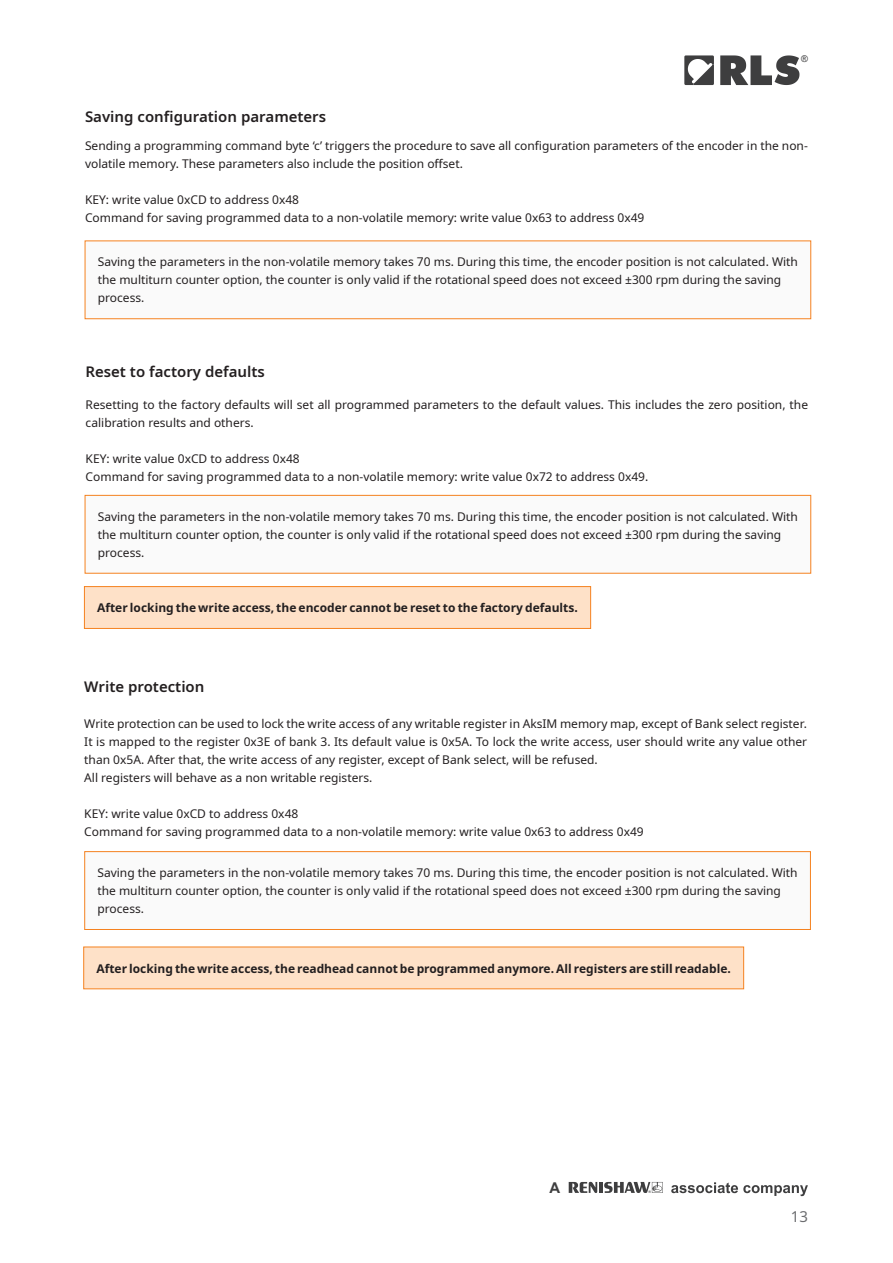
<style>
.page{position:relative;width:893px;height:1263px;background:#fff}
.page>*{position:absolute;margin:0;border:0;box-sizing:border-box;transform-origin:0 0}
.p_H4{font:600 15px "Noto Sans";color:#231f20}
.p_body-bold{font:600 15px "Noto Sans";color:#231f20}
.t1{font:15px "Noto Sans";color:#6c6d70}
.t2{font:700 14.85px "Arial";color:#3e3e3f}
.p_body{font:12px/18px "Noto Sans";color:#231f20}
.p_note{font:12px/18px "Noto Sans";color:#231f20}
.p_warning{font:700 12px "Noto Sans";color:#231f20}
.t3{font:9.3px "Arial";color:#3e3e3f}
</style>
<div class="page">
<svg style="left:720px;top:55px;width:79px;height:30px"></svg>
<svg style="left:684px;top:55px;width:30px;height:30px"></svg>
<svg style="left:569px;top:1182px;width:28px;height:11px"></svg>
<hr style="left:599px;top:1182px;width:4px;height:11px;background:#3e3e3f">
<svg style="left:671px;top:1182px;width:137px;height:14px"></svg>
<svg style="left:604px;top:1182px;width:59px;height:11px"></svg>
<div style="left:83px;top:946px;width:661px;height:43px;background:#fee1c8"></div>
<div style="left:84px;top:851px;width:727px;height:79px;background:#fafafa;border:1px solid #f58220"></div>
<div style="left:85px;top:240px;width:726px;height:79px;background:#fafafa;border:1px solid #f58220"></div>
<div style="left:85px;top:495px;width:726px;height:79px;background:#fafafa;border:1px solid #f58220"></div>
<div style="left:84px;top:586px;width:507px;height:43px;background:#fee1c8;border:1px solid #f58220"></div>
<p class="p_H4" style="left:85px;top:106px;width:243px">Saving configuration parameters</p>
<p class="t3" style="left:801px;top:53px;width:8px">®</p>
<p class="p_body" style="left:85px;top:137px;width:724px">Sending a programming command byte ‘c’ triggers the procedure to save all configuration parameters of the encoder in the non&shy;volatile memory. These parameters also include the position offset.</p>
<p class="p_body" style="left:85px;top:191px;width:216px">KEY: write value 0xCD to address 0x48</p>
<p class="p_body" style="left:85px;top:209px;width:561px">Command for saving programmed data to a non-volatile memory: write value 0x63 to address 0x49</p>
<p class="p_note" style="left:98px;top:253px;width:702px">Saving the parameters in the non-volatile memory takes 70 ms. During this time, the encoder position is not calculated. With the multiturn counter option, the counter is only valid if the rotational speed does not exceed ±300 rpm during the saving process.</p>
<p class="p_H4" style="left:85px;top:361px;width:181px">Reset to factory defaults</p>
<p class="p_body" style="left:86px;top:396px;width:724px">Resetting to the factory defaults will set all programmed parameters to the default values. This includes the zero position, the calibration results and others.</p>
<p class="p_body" style="left:86px;top:450px;width:216px">KEY: write value 0xCD to address 0x48</p>
<p class="p_body" style="left:86px;top:468px;width:564px">Command for saving programmed data to a non-volatile memory: write value 0x72 to address 0x49.</p>
<p class="p_note" style="left:98px;top:508px;width:702px">Saving the parameters in the non-volatile memory takes 70 ms. During this time, the encoder position is not calculated. With the multiturn counter option, the counter is only valid if the rotational speed does not exceed ±300 rpm during the saving process.</p>
<p class="p_warning" style="left:97px;top:599px;width:482px">After locking the write access, the encoder cannot be reset to the factory defaults.</p>
<p class="p_body-bold" style="left:84px;top:676px;width:122px">Write protection</p>
<p class="p_body" style="left:84px;top:715px;width:724px;text-align:justify">Write protection can be used to lock the write access of any writable register in AksIM memory map, except of Bank select register.<br>It is mapped to the register 0x3E of bank 3. Its default value is 0x5A. To lock the write access, user should write any value other than 0x5A. After that, the write access of any register, except of Bank select, will be refused.</p>
<p class="p_body" style="left:84px;top:769px;width:290px">All registers will behave as a non writable registers.</p>
<p class="p_body" style="left:84px;top:805px;width:216px">KEY: write value 0xCD to address 0x48</p>
<p class="p_body" style="left:84px;top:823px;width:561px">Command for saving programmed data to a non-volatile memory: write value 0x63 to address 0x49</p>
<p class="p_note" style="left:97px;top:864px;width:702px">Saving the parameters in the non-volatile memory takes 70 ms. During this time, the encoder position is not calculated. With the multiturn counter option, the counter is only valid if the rotational speed does not exceed ±300 rpm during the saving process.</p>
<p class="p_warning" style="left:96px;top:960px;width:636px">After locking the write access, the readhead cannot be programmed anymore. All registers are still readable.</p>
<p class="t2" style="left:549px;top:1177px;width:12px">A</p>
<p class="t1" style="left:791px;top:1205px;width:19px">13</p>
</div>
